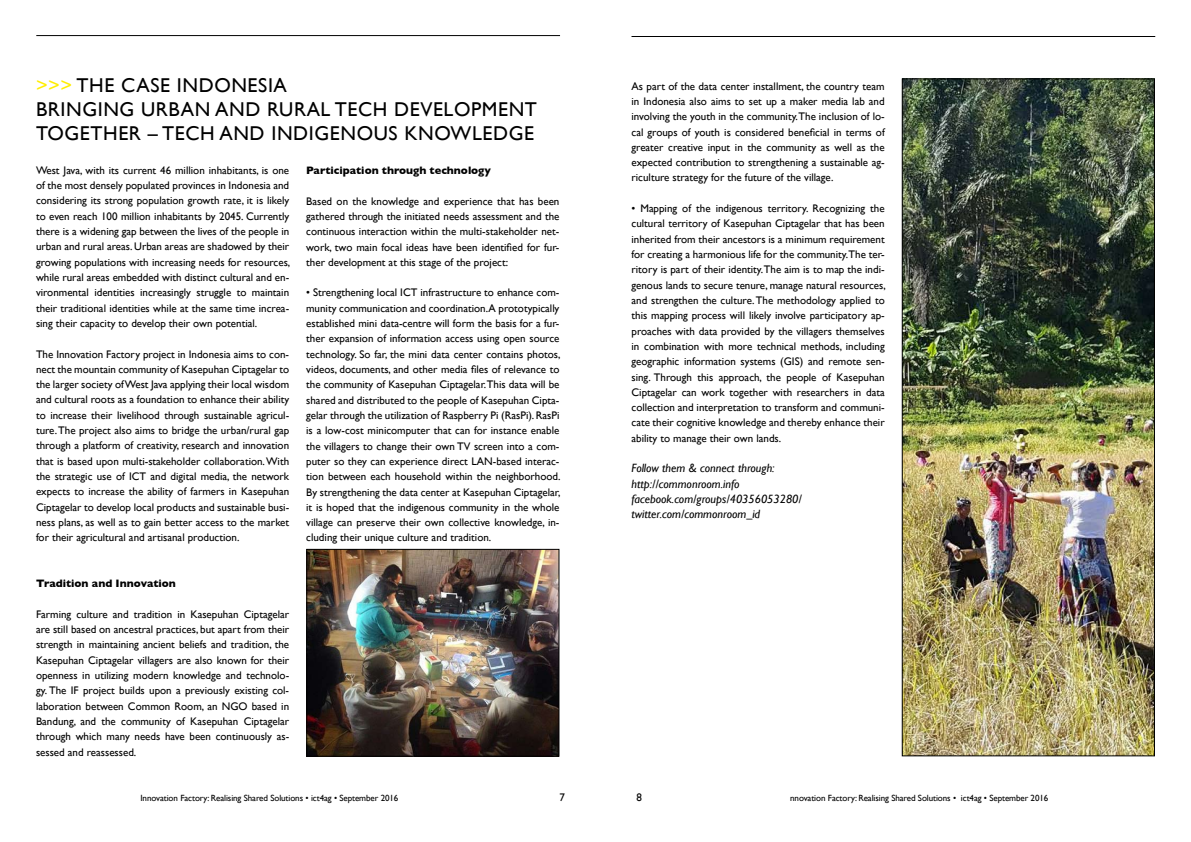
<style>
.page{position:relative;width:1191px;height:842px;background:#fff}
.page>*{position:absolute;margin:0;border:0;box-sizing:border-box;transform-origin:0 0}
.t1{font:20px/24px "Gill Sans";letter-spacing:.03em;color:#000}
.t2{font:italic 12px/15.3px "Gill Sans";color:#000}
.t3{font:11px/15.3px "Gill Sans";color:#000;text-align:justify}
.t4{font:700 11px "Gill Sans";color:#000}
.t5{font:9px "Gill Sans";letter-spacing:-.01em;color:#000}
.s1{color:#fe0}
</style>
<div class="page">
<hr style="left:36px;top:35px;width:524px;height:1px;background:#000">
<hr style="left:631px;top:36px;width:524px;height:1px;background:#000">
<img style="left:308px;top:551px;width:249px;height:204px">
<div style="left:306px;top:549px;width:253px;height:208px;border:1px solid #000"></div>
<img style="left:903px;top:80px;width:250px;height:674px">
<div style="left:901px;top:78px;width:254px;height:678px;border:1px solid #000"></div>
<h1 class="t1" style="left:36px;top:73px;width:502px;text-indent:141px">Indonesia<br>BRINGING URBAN AND RURAL TECH DEVELOPMENT<br>TOGETHER – TECH AND INDIGENOUS KNOWLEDGE</h1>
<h1 class="t1" style="left:36px;top:73px;width:113px"><span class="s1">&gt;&gt;&gt;</span> The Case</h1>
<p class="t3" style="left:36px;top:162px;width:256px">West Java, with its current 46 million inhabitants, is one of the most densely populated provinces in Indonesia and considering its strong population growth rate, it is likely to even reach 100 million inhabitants by 2045. Currently there is a widening gap between the lives of the people in urban and rural areas. Urban areas are shadowed by their growing populations with increasing needs for resources, while rural areas embedded with distinct cultural and en&shy;vironmental identities increasingly struggle to maintain their traditional identities while at the same time increa&shy;sing their capacity to develop their own potential.</p>
<p class="t3" style="left:36px;top:346px;width:255px">The Innovation Factory project in Indonesia aims to con&shy;nect the mountain community of Kasepuhan Ciptagelar to the larger society of West Java applying their local wisdom and cultural roots as a foundation to enhance their ability to increase their livelihood through sustainable agricul&shy;ture. The project also aims to bridge the urban/rural gap through a platform of creativity, research and innovation that is based upon multi-stakeholder collaboration. With the strategic use of ICT and digital media, the network expects to increase the ability of farmers in Kasepuhan Ciptagelar to develop local products and sustainable busi&shy;ness plans, as well as to gain better access to the market for their agricultural and artisanal production.</p>
<p class="t4" style="left:36px;top:577px;width:141px">Tradition and Innovation</p>
<p class="t3" style="left:36px;top:606px;width:255px">Farming culture and tradition in Kasepuhan Ciptagelar are still based on ancestral practices, but apart from their strength in maintaining ancient beliefs and tradition, the Kasepuhan Ciptagelar villagers are also known for their openness in utilizing modern knowledge and technolo&shy;gy. The IF project builds upon a previously existing col&shy;laboration between Common Room, an NGO based in Bandung, and the community of Kasepuhan Ciptagelar through which many needs have been continuously as&shy;sessed and reassessed.</p>
<p class="t4" style="left:306px;top:164px;width:186px">Participation through technology</p>
<p class="t3" style="left:306px;top:193px;width:255px">Based on the knowledge and experience that has been gathered through the initiated needs assessment and the continuous interaction within the multi-stakeholder net&shy;work, two main focal ideas have been identified for fur&shy;ther development at this stage of the project:</p>
<p class="t3" style="left:306px;top:285px;width:256px">• Strengthening local ICT infrastructure to enhance com&shy;munity communication and coordination.A prototypically established mini data-centre will form the basis for a fur&shy;ther expansion of information access using open source technology. So far, the mini data center contains photos, videos, documents, and other media files of relevance to the community of Kasepuhan Ciptagelar.This data will be shared and distributed to the people of Kasepuhan Cipta&shy;gelar through the utilization of Raspberry Pi (RasPi). RasPi is a low-cost minicomputer that can for instance enable the villagers to change their own TV screen into a com&shy;puter so they can experience direct LAN-based interac&shy;tion between each household within the neighborhood.<br>By strengthening the data center at Kasepuhan Ciptagelar, it is hoped that the indigenous community in the whole village can preserve their own collective knowledge, in&shy;cluding their unique culture and tradition.</p>
<p class="t3" style="left:631px;top:78px;width:255px">As part of the data center installment, the country team in Indonesia also aims to set up a maker media lab and involving the youth in the community.The inclusion of lo&shy;cal groups of youth is considered beneficial in terms of greater creative input in the community as well as the expected contribution to strengthening a sustainable ag&shy;riculture strategy for the future of the village.</p>
<p class="t3" style="left:631px;top:201px;width:256px">• Mapping of the indigenous territory. Recognizing the cultural territory of Kasepuhan Ciptagelar that has been inherited from their ancestors is a minimum requirement for creating a harmonious life for the community.The ter&shy;ritory is part of their identity. The aim is to map the indi&shy;genous lands to secure tenure, manage natural resources, and strengthen the culture. The methodology applied to this mapping process will likely involve participatory ap&shy;proaches with data provided by the villagers themselves in combination with more technical methods, including geographic information systems (GIS) and remote sen&shy;sing. Through this approach, the people of Kasepuhan Ciptagelar can work together with researchers in data collection and interpretation to transform and communi&shy;cate their cognitive knowledge and thereby enhance their ability to manage their own lands.</p>
<p class="t2" style="left:631px;top:460px;width:172px">Follow them &amp; connect through: http://commonroom.info facebook.com/groups/40356053280/ twitter.com/commonroom_id</p>
<p class="t5" style="left:140px;top:793px;width:259px">Innovation Factory: Realising Shared Solutions • ict4ag • September 2016</p>
<p class="t3" style="left:559px;top:790px;width:7px">7</p>
<p class="t3" style="left:636px;top:790px;width:7px">8</p>
<p class="t5" style="left:790px;top:793px;width:260px">nnovation Factory: Realising Shared Solutions • ict4ag • September 2016</p>
</div>
